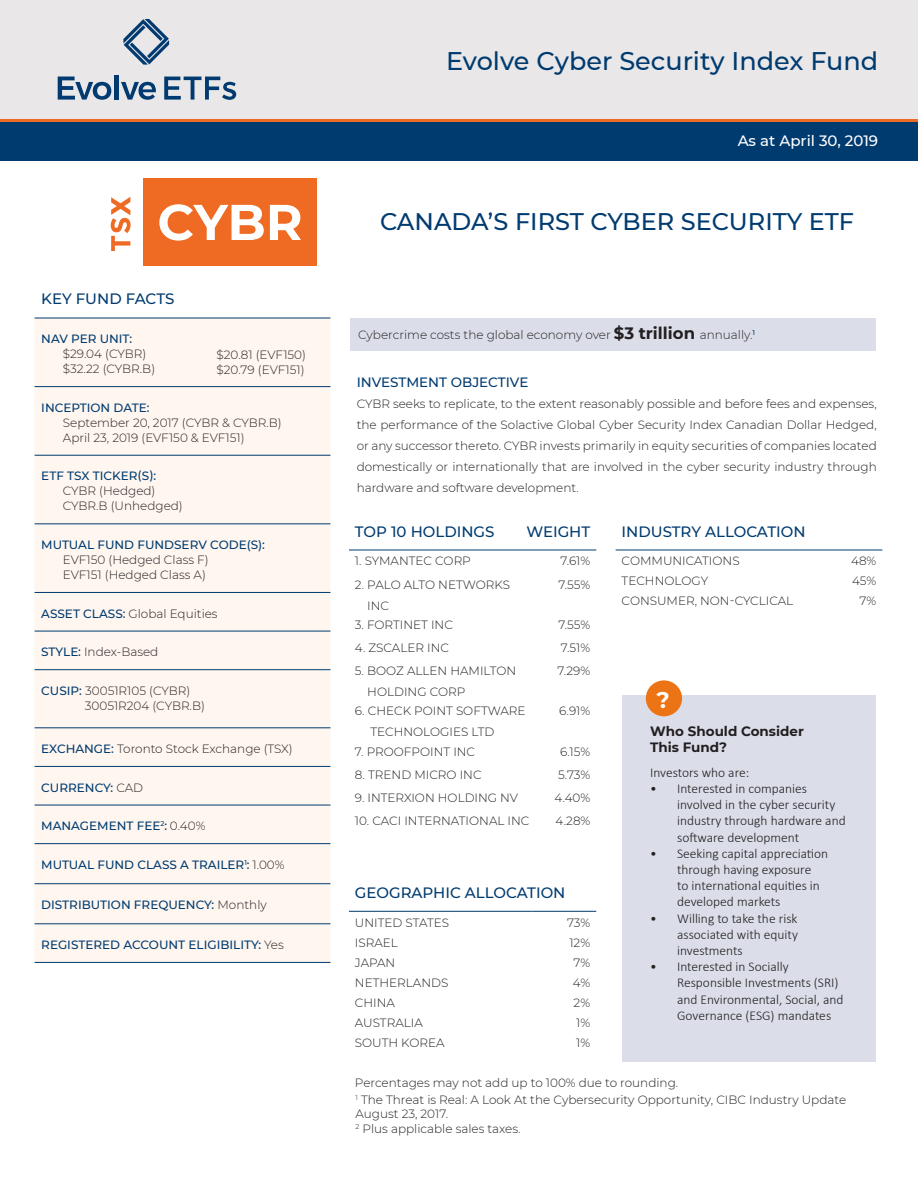
<style>
.page{position:relative;width:918px;height:1188px;background:#fff}
.page>*{position:absolute;margin:0;border:0;box-sizing:border-box;transform-origin:0 0}
.t1{font:500 25.5px "Montserrat";color:#003b70}
.t2{font:500 24px "Montserrat";color:#003b70}
.t3{font:700 22.5px "Montserrat";color:#fff}
.t4{font:500 15px "Montserrat";color:#003b70}
.t5{font:500 15px "Montserrat";color:#fff}
.t6{font:300 13.5px/16.2px "Calibri";color:#231f20}
.t7{font:700 13.5px/16.2px "Montserrat";color:#231f20}
.t8{font:500 13.5px "Montserrat";color:#003b70}
.t9{font:300 12px/21px "Montserrat";color:#231f20}
.t10{font:500 12px "Montserrat";color:#003b70}
.s1{font-weight:500;color:#003b70}
.s2{font-weight:300;color:#231f20}
.s3{font-weight:700;font-size:16.5px}
</style>
<div class="page">
<div style="left:0;top:0;width:918px;height:119px;background:#e9e7e8"></div>
<div style="left:0;top:120px;width:918px;height:41px;background:#003b70"></div>
<hr style="left:0;top:119px;width:918px;height:3px;background:#ef6a22">
<div style="left:143px;top:178px;width:173px;height:88px;background:#ef6b23"></div>
<svg style="left:111px;top:197px;width:20px;height:54px"></svg>
<svg style="left:159px;top:204px;width:105px;height:37px"></svg>
<svg style="left:270px;top:205px;width:31px;height:35px"></svg>
<svg style="left:123px;top:19px;width:46px;height:46px"></svg>
<svg style="left:58px;top:77px;width:53px;height:23px"></svg>
<hr style="left:115px;top:75px;width:4px;height:25px;background:#003a70">
<svg style="left:121px;top:82px;width:35px;height:18px"></svg>
<svg style="left:164px;top:77px;width:72px;height:23px"></svg>
<div style="left:35px;top:319px;width:295px;height:643px;background:#fef6ef"></div>
<hr style="left:35px;top:318px;width:295px;height:1px;background:#003b70">
<hr style="left:35px;top:386px;width:295px;height:1px;background:#003b70">
<hr style="left:35px;top:455px;width:295px;height:1px;background:#003b70">
<hr style="left:35px;top:523px;width:295px;height:1px;background:#003b70">
<hr style="left:35px;top:592px;width:295px;height:1px;background:#003b70">
<hr style="left:35px;top:631px;width:295px;height:1px;background:#003b70">
<hr style="left:35px;top:669px;width:295px;height:1px;background:#003b70">
<hr style="left:35px;top:727px;width:295px;height:1px;background:#003b70">
<hr style="left:35px;top:766px;width:295px;height:1px;background:#003b70">
<hr style="left:35px;top:805px;width:295px;height:1px;background:#003b70">
<hr style="left:35px;top:843px;width:295px;height:1px;background:#003b70">
<hr style="left:35px;top:883px;width:295px;height:1px;background:#003b70">
<hr style="left:35px;top:923px;width:295px;height:1px;background:#003b70">
<hr style="left:35px;top:962px;width:295px;height:1px;background:#003b70">
<div style="left:622px;top:696px;width:254px;height:366px;background:#dbdee9"></div>
<div style="left:646px;top:680px;width:36px;height:36px;background:#ec7415;border-radius:50%"></div>
<hr style="left:349px;top:550px;width:169px;height:1px;background:#003b70">
<svg style="left:518px;top:550px;width:21px;height:1px"></svg>
<hr style="left:539px;top:550px;width:57px;height:1px;background:#003b70">
<hr style="left:349px;top:911px;width:184px;height:1px;background:#003b70">
<hr style="left:533px;top:911px;width:63px;height:1px;background:#003b70">
<hr style="left:616px;top:550px;width:183px;height:1px;background:#003b70">
<hr style="left:799px;top:550px;width:83px;height:1px;background:#003b70">
<div style="left:350px;top:319px;width:526px;height:32px;background:#dbdee9"></div>
<p class="t4" style="left:41px;top:289px;width:135px">KEY FUND FACTS</p>
<p class="t10" style="left:41px;top:330px;width:92px">NAV PER UNIT:</p>
<p class="t9" style="left:63px;top:343px;width:85px">$29.04 (CYBR)</p>
<p class="t9" style="left:63px;top:358px;width:94px">$32.22 (CYBR.B)</p>
<p class="t10" style="left:41px;top:399px;width:110px">INCEPTION DATE:</p>
<p class="t9" style="left:63px;top:412px;width:220px">September 20, 2017 (CYBR &amp; CYBR.B)</p>
<p class="t9" style="left:63px;top:427px;width:183px">April 23, 2019 (EVF150 &amp; EVF151)</p>
<p class="t10" style="left:41px;top:468px;width:117px">ETF TSX TICKER(S):</p>
<p class="t9" style="left:63px;top:483px;width:121px;line-height:15px">CYBR (Hedged)<br>CYBR.B (Unhedged)</p>
<p class="t10" style="left:41px;top:536px;width:225px">MUTUAL FUND FUNDSERV CODE(S):</p>
<p class="t9" style="left:63px;top:549px;width:147px">EVF150 (Hedged Class F)</p>
<p class="t9" style="left:63px;top:564px;width:144px">EVF151 (Hedged Class A)</p>
<p class="t9" style="left:41px;top:602px;width:178px"><span class="s1">ASSET CLASS:</span> Global Equities</p>
<p class="t9" style="left:41px;top:641px;width:119px"><span class="s1">STYLE:</span> Index-Based</p>
<p class="t9" style="left:41px;top:680px;width:150px"><span class="s1">CUSIP:</span> 30051R105 (CYBR)</p>
<p class="t9" style="left:85px;top:695px;width:122px">30051R204 (CYBR.B)</p>
<p class="t9" style="left:41px;top:738px;width:253px"><span class="s1">EXCHANGE:</span> Toronto Stock Exchange (TSX)</p>
<p class="t10" style="left:41px;top:779px;width:103px">CURRENCY: <span class="s2">CAD</span></p>
<p class="t10" style="left:41px;top:818px;width:166px">MANAGEMENT FEE<sup>2</sup>: <span class="s2">0.40%</span></p>
<p class="t10" style="left:41px;top:856px;width:245px">MUTUAL FUND CLASS A TRAILER<sup>1</sup>: <span class="s2">1.00%</span></p>
<p class="t10" style="left:41px;top:896px;width:227px">DISTRIBUTION FREQUENCY: <span class="s2">Monthly</span></p>
<p class="t10" style="left:41px;top:936px;width:244px">REGISTERED ACCOUNT ELIGIBILITY: <span class="s2">Yes</span></p>
<p class="t9" style="left:217px;top:344px;width:91px">$20.81 (EVF150)</p>
<p class="t9" style="left:217px;top:359px;width:89px">$20.79 (EVF151)</p>
<p class="t1" style="left:446px;top:43px;width:434px">Evolve Cyber Security Index Fund</p>
<p class="t5" style="left:738px;top:130px;width:142px">As at April 30, 2019</p>
<p class="t2" style="left:380px;top:204px;width:476px">CANADA’S FIRST CYBER SECURITY ETF</p>
<p class="t9" style="left:358px;top:324px;width:399px">Cybercrime costs the global economy over <span class="s3">$3 trillion</span> annually.<sup>1</sup></p>
<p class="t8" style="left:357px;top:373px;width:173px">INVESTMENT OBJECTIVE</p>
<p class="t9" style="left:357px;top:393px;width:522px;text-align:justify">CYBR seeks to replicate, to the extent reasonably possible and before fees and expenses, the performance of the Solactive Global Cyber Security Index Canadian Dollar Hedged, or any successor thereto. CYBR invests primarily in equity securities of companies located domestically or internationally that are involved in the cyber security industry through hardware and software development.</p>
<p class="t4" style="left:355px;top:521px;width:141px">TOP 10 HOLDINGS</p>
<p class="t4" style="left:526px;top:521px;width:65px">WEIGHT</p>
<p class="t9" style="left:355px;top:550px;width:117px">1. SYMANTEC CORP</p>
<p class="t9" style="left:560px;top:550px;width:31px">7.61%</p>
<p class="t9" style="left:355px;top:573px;width:157px">2. PALO ALTO NETWORKS</p>
<p class="t9" style="left:367px;top:594px;width:23px">INC</p>
<p class="t9" style="left:559px;top:573px;width:33px">7.55%</p>
<p class="t9" style="left:355px;top:614px;width:100px">3. FORTINET INC</p>
<p class="t9" style="left:559px;top:614px;width:33px">7.55%</p>
<p class="t9" style="left:355px;top:637px;width:96px">4. ZSCALER INC</p>
<p class="t9" style="left:561px;top:637px;width:31px">7.51%</p>
<p class="t9" style="left:355px;top:660px;width:163px">5. BOOZ ALLEN HAMILTON</p>
<p class="t9" style="left:367px;top:681px;width:100px">HOLDING CORP</p>
<p class="t9" style="left:558px;top:660px;width:34px">7.29%</p>
<p class="t9" style="left:355px;top:700px;width:172px">6. CHECK POINT SOFTWARE</p>
<p class="t9" style="left:370px;top:721px;width:125px">TECHNOLOGIES LTD</p>
<p class="t9" style="left:559px;top:700px;width:32px">6.91%</p>
<p class="t9" style="left:355px;top:740px;width:122px">7. PROOFPOINT INC</p>
<p class="t9" style="left:560px;top:740px;width:32px">6.15%</p>
<p class="t9" style="left:355px;top:764px;width:128px">8. TREND MICRO INC</p>
<p class="t9" style="left:558px;top:764px;width:34px">5.73%</p>
<p class="t9" style="left:355px;top:787px;width:165px">9. INTERXION HOLDING NV</p>
<p class="t9" style="left:554px;top:787px;width:37px">4.40%</p>
<p class="t9" style="left:355px;top:810px;width:176px">10. CACI INTERNATIONAL INC</p>
<p class="t9" style="left:556px;top:810px;width:36px">4.28%</p>
<p class="t4" style="left:355px;top:883px;width:212px">GEOGRAPHIC ALLOCATION</p>
<p class="t9" style="left:355px;top:912px;width:96px">UNITED STATES</p>
<p class="t9" style="left:567px;top:912px;width:25px">73%</p>
<p class="t9" style="left:355px;top:932px;width:44px">ISRAEL</p>
<p class="t9" style="left:569px;top:932px;width:22px">12%</p>
<p class="t9" style="left:355px;top:952px;width:42px">JAPAN</p>
<p class="t9" style="left:573px;top:952px;width:18px">7%</p>
<p class="t9" style="left:355px;top:972px;width:95px">NETHERLANDS</p>
<p class="t9" style="left:573px;top:972px;width:19px">4%</p>
<p class="t9" style="left:355px;top:992px;width:42px">CHINA</p>
<p class="t9" style="left:574px;top:991px;width:18px">2%</p>
<p class="t9" style="left:355px;top:1012px;width:69px">AUSTRALIA</p>
<p class="t9" style="left:576px;top:1011px;width:16px">1%</p>
<p class="t9" style="left:355px;top:1032px;width:91px">SOUTH KOREA</p>
<p class="t9" style="left:576px;top:1031px;width:16px">1%</p>
<p class="t4" style="left:622px;top:521px;width:186px">INDUSTRY ALLOCATION</p>
<p class="t9" style="left:622px;top:550px;width:120px">COMMUNICATIONS</p>
<p class="t9" style="left:851px;top:550px;width:27px">48%</p>
<p class="t9" style="left:622px;top:570px;width:88px">TECHNOLOGY</p>
<p class="t9" style="left:852px;top:570px;width:26px">45%</p>
<p class="t9" style="left:622px;top:590px;width:173px">CONSUMER, NON-CYCLICAL</p>
<p class="t9" style="left:860px;top:590px;width:18px">7%</p>
<p class="t3" style="left:657px;top:684px;width:15px">?</p>
<p class="t7" style="left:650px;top:723px;width:155px">Who Should Consider<br>This Fund?</p>
<p class="t6" style="left:650px;top:764px;width:101px">Investors who are:</p>
<p class="t6" style="left:677px;top:780px;width:170px;text-indent:-27px">• Interested in companies involved in the cyber security industry through hardware and software development</p>
<p class="t6" style="left:677px;top:845px;width:153px;text-indent:-27px">• Seeking capital appreciation through having exposure<br>to international equities in developed markets</p>
<p class="t6" style="left:677px;top:910px;width:122px;text-align:justify;text-indent:-27px">• Willing to take the risk associated with equity investments</p>
<p class="t6" style="left:677px;top:958px;width:168px;text-indent:-27px">• Interested in Socially<br>Responsible Investments (SRI) and Environmental, Social, and<br>Governance (ESG) mandates</p>
<p class="t9" style="left:355px;top:1072px;width:325px">Percentages may not add up to 100% due to rounding.</p>
<p class="t9" style="left:356px;top:1092px;width:492px;line-height:14.7px"><sup>1</sup> The Threat is Real: A Look At the Cybersecurity Opportunity, CIBC Industry Update<br>August 23, 2017.<br><sup>2</sup> Plus applicable sales taxes.</p>
</div>
